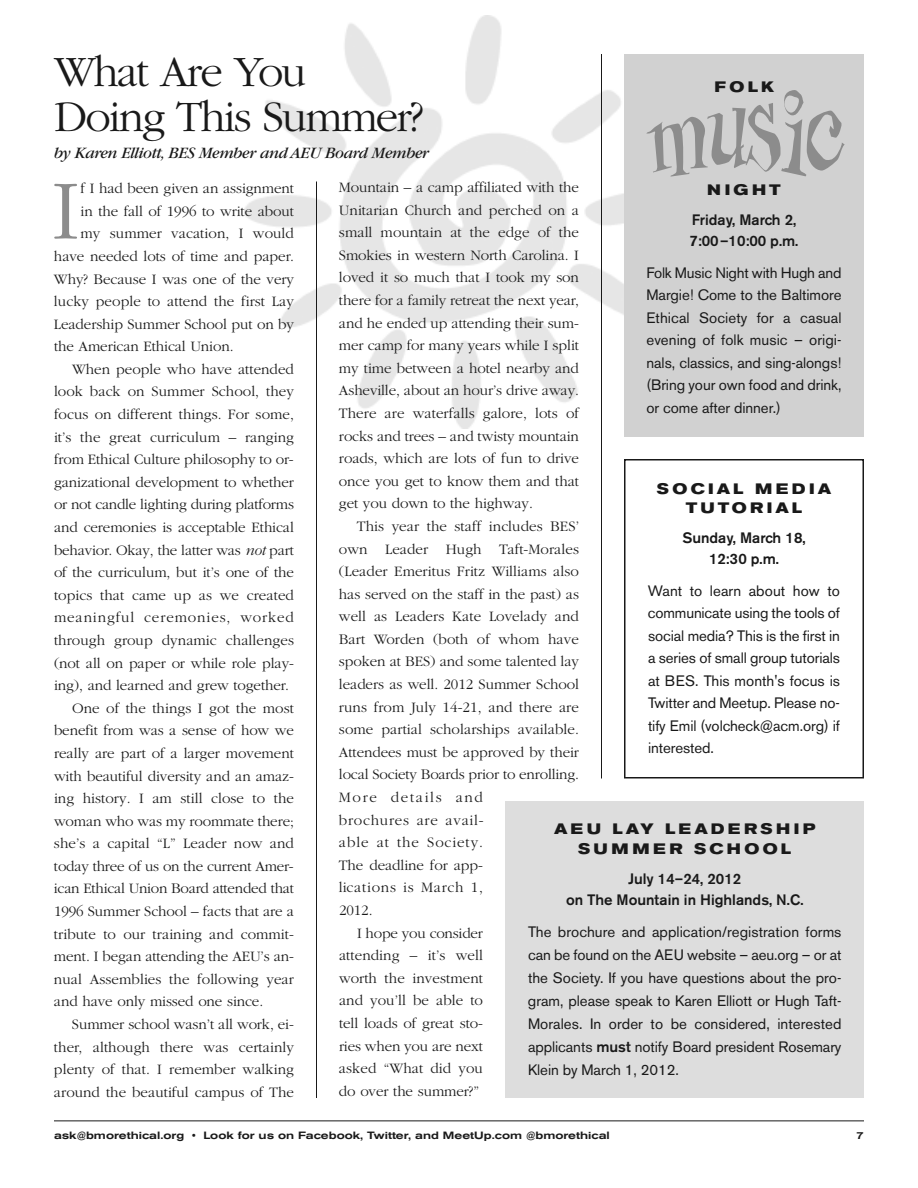
<style>
.page{position:relative;width:918px;height:1188px;background:#fff}
.page>*{position:absolute;margin:0;border:0;box-sizing:border-box;transform-origin:0 0}
.t1{font:114px "Uncle Stinky";letter-spacing:-.01em;color:#8c8c8c;scale:.85 1}
.t2{font:300 87.6px "Garamond";color:#8c8c8c}
.t3{font:300 45px/45px "Garamond";letter-spacing:-.04em;color:#191919}
.t4{font:italic 16.5px "Garamond";letter-spacing:-.025em;color:#191919}
.t5{font:300 15px/22.6px "Garamond";letter-spacing:-.005em;color:#191919;text-align:justify}
.t6{font:15px/22.5px "Akzidenz Grotesk BE";letter-spacing:-.005em;color:#191919;text-align:justify}
.t7{font:500 15px/21px "Akzidenz Grotesk BE";color:#191919;text-align:center}
.t8{font:700 expanded 15px/19.5px "Akzidenz Grotesk BE";letter-spacing:.22em;color:#191919;text-align:center}
.t9{font:300 15px "Garamond";letter-spacing:.06em;color:#191919}
.t10{font:300 15px "Garamond";letter-spacing:.05em;color:#191919}
.t11{font:300 15px "Garamond";letter-spacing:.11em;color:#191919}
.t12{font:500 expanded 10.5px "Akzidenz Grotesk BE";color:#191919}
.s1{font-style:italic}
.s2{font-weight:500}
</style>
<div class="page">
<img style="left:245px;top:15px;width:379px;height:414px">
<hr style="left:601px;top:54px;width:1px;height:724px;background:#191919">
<hr style="left:54px;top:1120px;width:810px;height:1px;background:#191919">
<div style="left:624px;top:54px;width:240px;height:382px;background:#d1d1d1"></div>
<hr style="left:316px;top:182px;width:1px;height:916px;background:#191919">
<div style="left:506px;top:801px;width:358px;height:297px;background:#ddd"></div>
<div style="left:624px;top:459px;width:240px;height:319px;border:2px solid #191919"></div>
<h3 class="t3" style="left:54px;top:48px;width:371px">What Are You<br>Doing This Summer?</h3>
<p class="t4" style="left:54px;top:147px;width:377px">by Karen Elliott, BES Member and AEU Board Member</p>
<p class="t8" style="left:715px;top:78px;width:61px">FOLK</p>
<h1 class="t1" style="left:647px;top:58px;width:229px">music</h1>
<p class="t8" style="left:707px;top:182px;width:75px">NIGHT</p>
<p class="t7" style="left:690px;top:211px;width:110px;text-align:left">Friday, March 2,<br>7:00–10:00 p.m.</p>
<p class="t6" style="left:646px;top:263px;width:197px">Folk Music Night with Hugh and Margie! Come to the Baltimore Ethical Society for a casual evening of folk music – origi&shy;nals, classics, and sing-alongs! (Bring your own food and drink, or come after dinner.)</p>
<p class="t5" style="left:339px;top:176px;width:242px">Mountain – a camp affiliated with the Unitarian Church and perched on a small mountain at the edge of the Smokies in western North Carolina. I loved it so much that I took my son there for a family retreat the next year, and he ended up attending their sum&shy;mer camp for many years while I split my time between a hotel nearby and Asheville, about an hour’s drive away.<br>There are waterfalls galore, lots of rocks and trees – and twisty mountain roads, which are lots of fun to drive once you get to know them and that get you down to the highway.</p>
<p class="t5" style="left:357px;top:514px;width:223px">This year the staff includes BES’</p>
<p class="t5" style="left:339px;top:537px;width:242px">own Leader Hugh Taft-Morales</p>
<p class="t5" style="left:339px;top:560px;width:242px">(Leader Emeritus Fritz Williams also</p>
<p class="t5" style="left:339px;top:582px;width:242px">has served on the staff in the past) as</p>
<p class="t5" style="left:339px;top:605px;width:242px">well as Leaders Kate Lovelady and</p>
<p class="t5" style="left:339px;top:627px;width:241px">Bart Worden (both of whom have</p>
<p class="t5" style="left:339px;top:650px;width:241px">spoken at BES) and some talented lay</p>
<p class="t5" style="left:339px;top:673px;width:242px">leaders as well. 2012 Summer School</p>
<p class="t5" style="left:339px;top:695px;width:241px">runs from July 14-21, and there are</p>
<p class="t5" style="left:339px;top:718px;width:242px">some partial scholarships available.</p>
<p class="t5" style="left:339px;top:740px;width:242px">Attendees must be approved by their</p>
<p class="t5" style="left:339px;top:763px;width:242px">local Society Boards prior to enrolling.</p>
<p class="t11" style="left:339px;top:788px;width:146px">More details and</p>
<p class="t10" style="left:339px;top:811px;width:146px">brochures are avail-</p>
<p class="t9" style="left:339px;top:833px;width:146px">able at the Society.</p>
<p class="t5" style="left:339px;top:853px;width:145px">The deadline for app-</p>
<p class="t10" style="left:339px;top:878px;width:146px">lications is March 1,</p>
<p class="t5" style="left:339px;top:898px;width:35px">2012.</p>
<p class="t5" style="left:357px;top:921px;width:128px">I hope you consider</p>
<p class="t5" style="left:339px;top:944px;width:146px">attending – it’s well</p>
<p class="t5" style="left:339px;top:966px;width:146px">worth the investment</p>
<p class="t5" style="left:339px;top:989px;width:146px">and you’ll be able to</p>
<p class="t5" style="left:339px;top:1011px;width:145px">tell loads of great sto-</p>
<p class="t5" style="left:339px;top:1034px;width:146px">ries when you are next</p>
<p class="t5" style="left:339px;top:1057px;width:146px">asked “What did you</p>
<p class="t5" style="left:339px;top:1079px;width:142px">do over the summer?”</p>
<h2 class="t2" style="left:52px;top:157px;width:30px">I</h2>
<p class="t5" style="left:81px;top:177px;width:215px">f I had been given an assignment</p>
<p class="t5" style="left:81px;top:199px;width:215px">in the fall of 1996 to write about</p>
<p class="t5" style="left:81px;top:222px;width:215px">my summer vacation, I would</p>
<p class="t5" style="left:54px;top:244px;width:242px">have needed lots of time and paper.</p>
<p class="t5" style="left:54px;top:267px;width:241px">Why? Because I was one of the very</p>
<p class="t5" style="left:54px;top:290px;width:241px">lucky people to attend the first Lay</p>
<p class="t5" style="left:54px;top:312px;width:241px">Leadership Summer School put on by</p>
<p class="t5" style="left:54px;top:335px;width:181px">the American Ethical Union.</p>
<p class="t5" style="left:72px;top:357px;width:224px">When people who have attended</p>
<p class="t5" style="left:54px;top:380px;width:241px">look back on Summer School, they</p>
<p class="t5" style="left:54px;top:403px;width:242px">focus on different things. For some,</p>
<p class="t5" style="left:54px;top:425px;width:241px">it’s the great curriculum – ranging</p>
<p class="t5" style="left:54px;top:448px;width:241px">from Ethical Culture philosophy to or-</p>
<p class="t5" style="left:54px;top:470px;width:242px">ganizational development to whether</p>
<p class="t5" style="left:54px;top:493px;width:242px">or not candle lighting during platforms</p>
<p class="t5" style="left:54px;top:516px;width:242px">and ceremonies is acceptable Ethical</p>
<p class="t5" style="left:54px;top:538px;width:242px">behavior. Okay, the latter was <span class="s1">not</span> part</p>
<p class="t5" style="left:54px;top:561px;width:241px">of the curriculum, but it’s one of the</p>
<p class="t5" style="left:54px;top:583px;width:242px">topics that came up as we created</p>
<p class="t9" style="left:54px;top:608px;width:242px">meaningful ceremonies, worked</p>
<p class="t5" style="left:54px;top:628px;width:242px">through group dynamic challenges</p>
<p class="t5" style="left:54px;top:651px;width:241px">(not all on paper or while role play-</p>
<p class="t5" style="left:54px;top:674px;width:237px">ing), and learned and grew together.</p>
<p class="t5" style="left:72px;top:696px;width:224px">One of the things I got the most</p>
<p class="t5" style="left:54px;top:719px;width:241px">benefit from was a sense of how we</p>
<p class="t5" style="left:54px;top:741px;width:242px">really are part of a larger movement</p>
<p class="t5" style="left:54px;top:764px;width:241px">with beautiful diversity and an amaz-</p>
<p class="t5" style="left:54px;top:787px;width:241px">ing history. I am still close to the</p>
<p class="t5" style="left:54px;top:809px;width:242px">woman who was my roommate there;</p>
<p class="t5" style="left:54px;top:832px;width:242px">she’s a capital “L” Leader now and</p>
<p class="t5" style="left:54px;top:854px;width:241px">today three of us on the current Amer-</p>
<p class="t5" style="left:54px;top:877px;width:242px">ican Ethical Union Board attended that</p>
<p class="t5" style="left:54px;top:900px;width:242px">1996 Summer School – facts that are a</p>
<p class="t5" style="left:54px;top:922px;width:241px">tribute to our training and commit-</p>
<p class="t5" style="left:54px;top:945px;width:241px">ment. I began attending the AEU’s an-</p>
<p class="t5" style="left:54px;top:967px;width:242px">nual Assemblies the following year</p>
<p class="t5" style="left:54px;top:990px;width:211px">and have only missed one since.</p>
<p class="t5" style="left:72px;top:1013px;width:223px">Summer school wasn’t all work, ei-</p>
<p class="t5" style="left:54px;top:1035px;width:241px">ther, although there was certainly</p>
<p class="t5" style="left:54px;top:1058px;width:241px">plenty of that. I remember walking</p>
<p class="t5" style="left:54px;top:1080px;width:241px">around the beautiful campus of The</p>
<p class="t8" style="left:657px;top:480px;width:176px">SOCIAL MEDIA<br>TUTORIAL</p>
<p class="t7" style="left:682px;top:529px;width:125px">Sunday, March 18,<br>12:30 p.m.</p>
<p class="t6" style="left:648px;top:581px;width:194px">Want to learn about how to communicate using the tools of social media? This is the first in a series of small group tutorials at BES. This month's focus is Twitter and Meetup. Please no&shy;tify Emil (volcheck@acm.org) if interested.</p>
<p class="t8" style="left:554px;top:821px;width:263px">AEU LAY LEADERSHIP<br>SUMMER SCHOOL</p>
<p class="t7" style="left:566px;top:869px;width:239px">July 14–24, 2012<br>on The Mountain in Highlands, N.C.</p>
<p class="t6" style="left:528px;top:922px;width:315px;line-height:23.1px">The brochure and application/registration forms can be found on the AEU website – aeu.org – or at the Society. If you have questions about the pro&shy;gram, please speak to Karen Elliott or Hugh Taft-Morales. In order to be considered, interested applicants <span class="s2">must</span> notify Board president Rosemary Klein by March 1, 2012.</p>
<p class="t12" style="left:54px;top:1131px;width:557px">ask@bmorethical.org • Look for us on Facebook, Twitter, and MeetUp.com @bmorethical</p>
<p class="t12" style="left:856px;top:1131px;width:9px">7</p>
</div>
